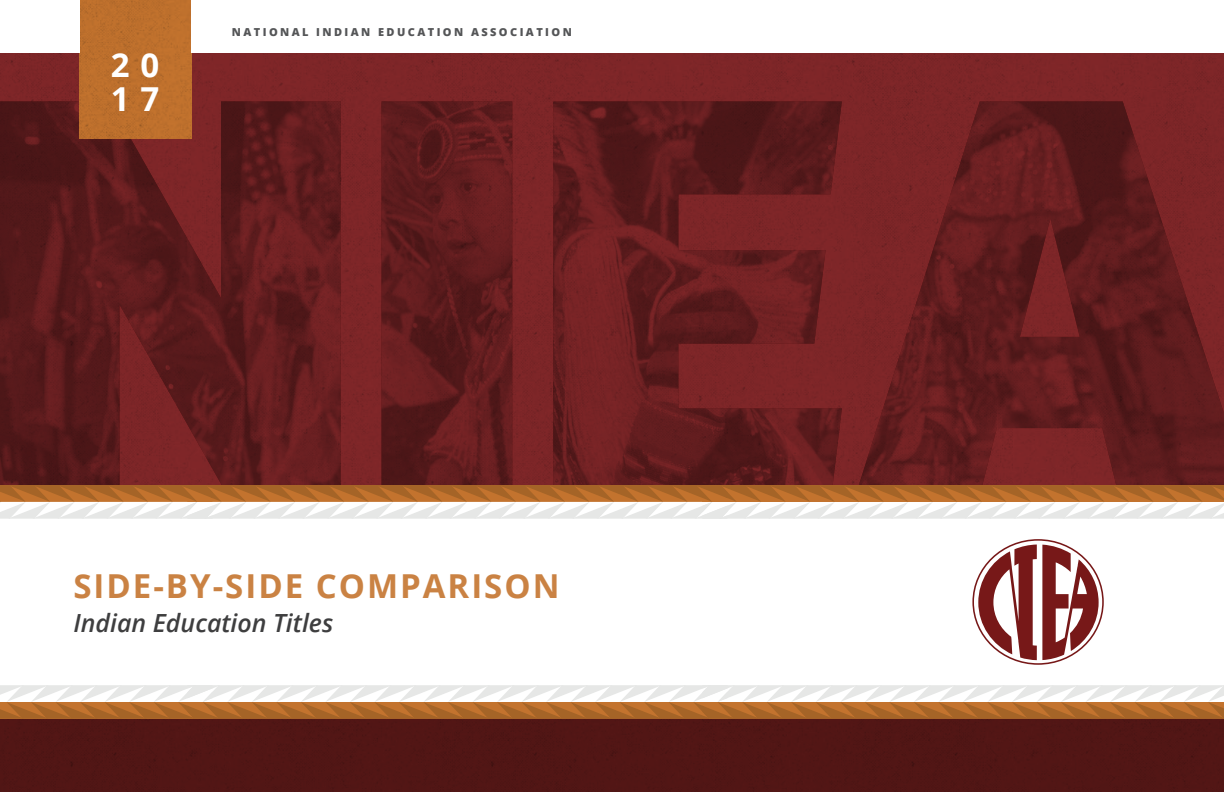
<style>
.page{position:relative;width:1224px;height:792px;background:#fff}
.page>*{position:absolute;margin:0;border:0;box-sizing:border-box;transform-origin:0 0}
.t1{font:700 33px "Open Sans";letter-spacing:.06em;color:#ca8243}
.t2{font:700 33px/34px "Open Sans";color:#fff}
.t3{font:italic 600 25px "Open Sans";color:#3e3e3f}
.t4{font:800 11px "Open Sans";letter-spacing:.22em;color:#545557}
</style>
<div class="page">
<img style="left:0;top:0;width:1224px;height:792px">
<div style="left:0;top:502px;width:1224px;height:200px;background:#fff"></div>
<svg style="left:972px;top:539px;width:132px;height:126px"></svg>
<div style="left:192px;top:0;width:1032px;height:53px;background:#fff"></div>
<div style="left:0;top:0;width:80px;height:53px;background:#fff"></div>
<svg style="left:0;top:485px;width:1224px;height:34px"></svg>
<svg style="left:0;top:685px;width:1224px;height:34px"></svg>
<h1 class="t2" style="left:111px;top:47px;width:50px">2 0<br>1 7</h1>
<p class="t4" style="left:232px;top:23px;width:342px">NATIONAL INDIAN EDUCATION ASSOCIATION</p>
<h1 class="t1" style="left:73px;top:562px;width:488px">SIDE-BY-SIDE COMPARISON</h1>
<h2 class="t3" style="left:73px;top:605px;width:261px">Indian Education Titles</h2>
</div>
